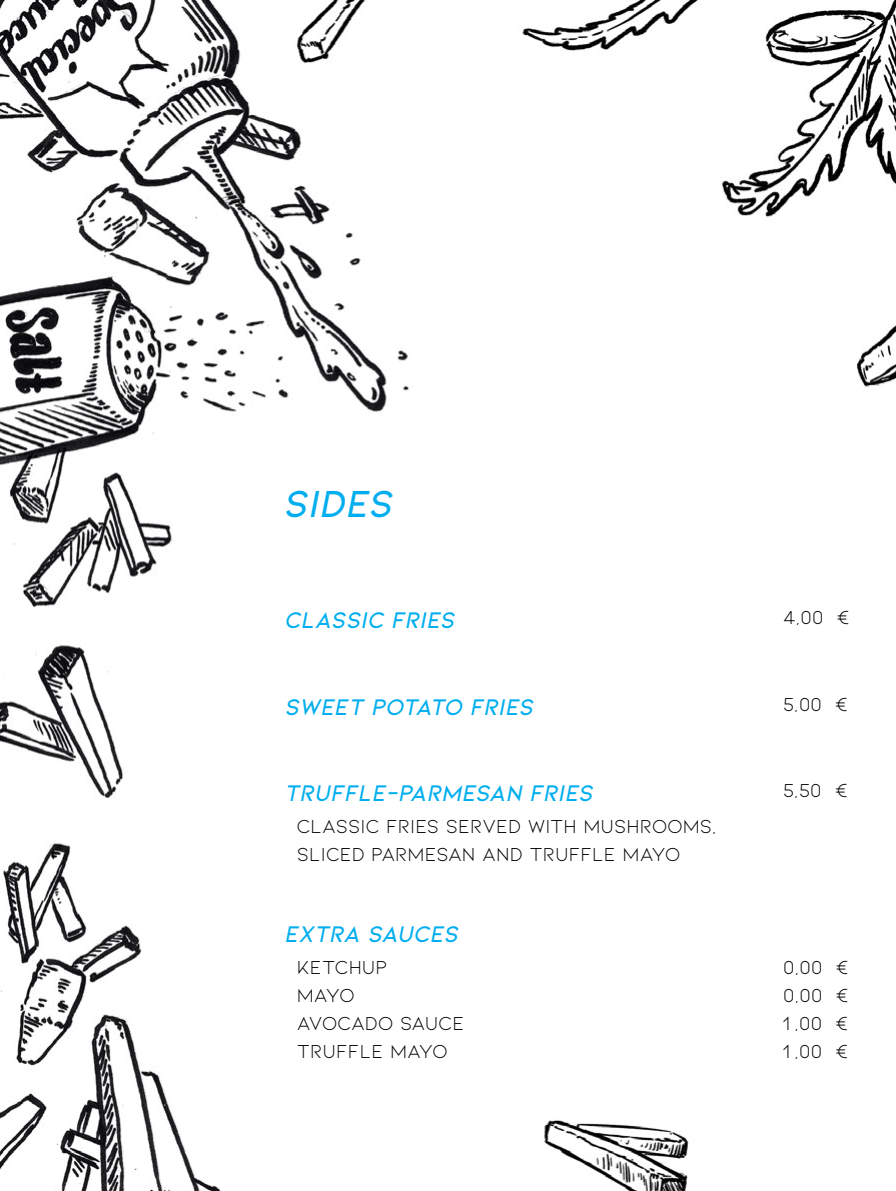
<style>
.page{position:relative;width:896px;height:1191px;background:#fff}
.page>*{position:absolute;margin:0;border:0;box-sizing:border-box;transform-origin:0 0}
.t1{font:40px "Kiona Semi Bold Itallic";color:#00aeef}
.t2{font:24px "Kiona Semi Bold Itallic";color:#00aeef}
.t3{font:20px/28px "Kiona";color:#000}
</style>
<div class="page">
<img style="left:0;top:0;width:896px;height:1191px">
<h1 class="t1" style="left:287px;top:481px;width:111px">SIDES</h1>
<p class="t2" style="left:287px;top:606px;width:172px">CLASSIC FRIES</p>
<p class="t3" style="left:783px;top:603px;width:69px">4,00 €</p>
<p class="t2" style="left:287px;top:693px;width:250px">SWEET POTATO FRIES</p>
<p class="t3" style="left:783px;top:689px;width:67px">5,00 €</p>
<p class="t2" style="left:287px;top:779px;width:310px">TRUFFLE-PARMESAN FRIES</p>
<p class="t3" style="left:783px;top:776px;width:67px">5,50 €</p>
<p class="t3" style="left:297px;top:812px;width:421px">CLASSIC FRIES SERVED WITH MUSHROOMS,<br>SLICED PARMESAN AND TRUFFLE MAYO</p>
<p class="t2" style="left:287px;top:920px;width:175px">EXTRA SAUCES</p>
<p class="t3" style="left:297px;top:953px;width:92px">KETCHUP</p>
<p class="t3" style="left:783px;top:953px;width:68px">0,00 €</p>
<p class="t3" style="left:297px;top:981px;width:59px">MAYO</p>
<p class="t3" style="left:783px;top:981px;width:68px">0,00 €</p>
<p class="t3" style="left:297px;top:1009px;width:169px">AVOCADO SAUCE</p>
<p class="t3" style="left:783px;top:1009px;width:67px">1 ,00 €</p>
<p class="t3" style="left:297px;top:1037px;width:152px">TRUFFLE MAYO</p>
<p class="t3" style="left:783px;top:1037px;width:67px">1 ,00 €</p>
</div>
